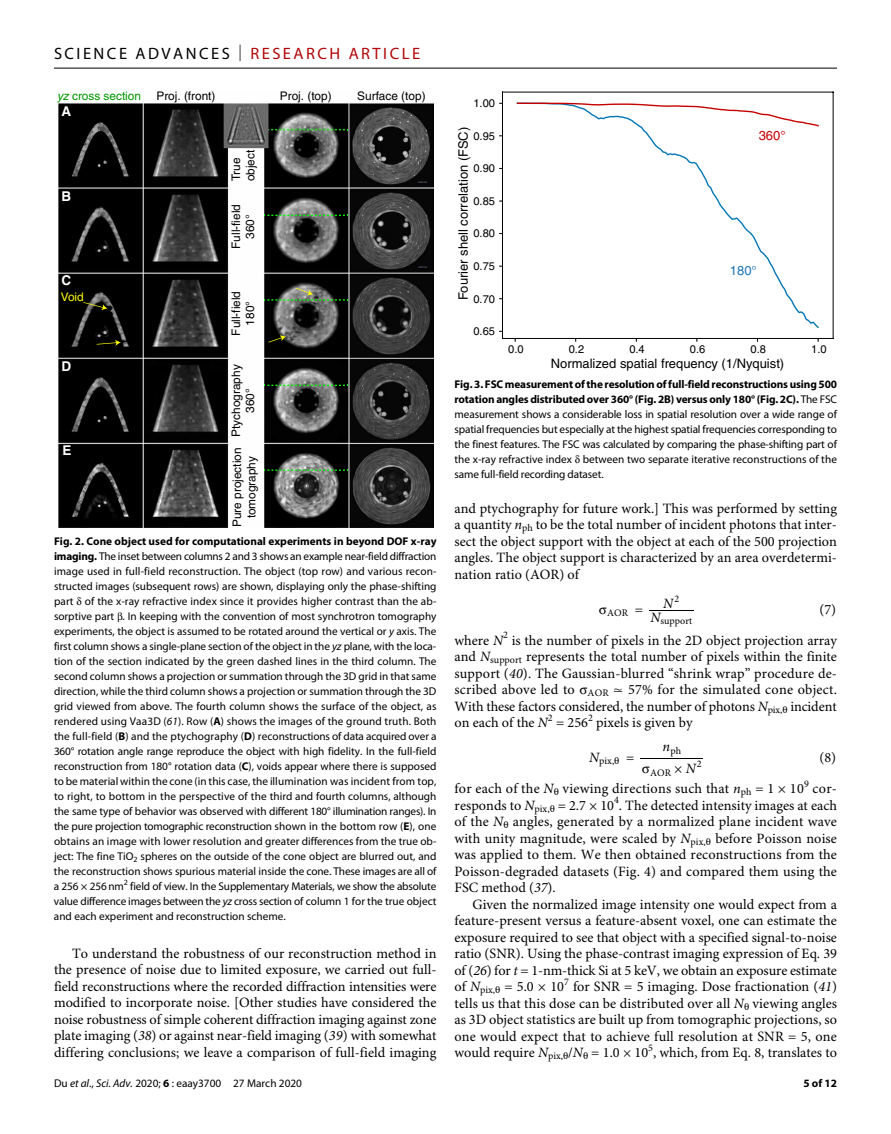
<style>
.page{position:relative;width:891px;height:1134px;background:#fff}
.page>*{position:absolute;margin:0;border:0;box-sizing:border-box;transform-origin:0 0}
.t1{font:16.5px "Myriad Pro";letter-spacing:.15em;color:#000}
.t2{font:14.25px/16.5px "Minion Pro";color:#000;text-align:justify}
.t3{font:italic 14.25px "Minion Pro";color:#000}
.t4{font:700 13.5px "Helvetica";color:#fff}
.t5{font:12.9px "Helvetica";color:#000}
.t6{font:12.9px "Helvetica";color:#1f77b4}
.t7{font:12.9px "Helvetica";color:#c60000}
.t8{font:11.85px/14.2px "Helvetica";color:#000;text-align:center}
.t9{font:11.85px "Helvetica";color:#009600}
.t10{font:11.85px "Helvetica";color:#ff0}
.t11{font:11.25px/15px "Myriad Pro";color:#000;text-align:justify}
.t12{font:700 11.25px "Myriad Pro";color:#000}
.t13{font:11.1px "Helvetica";color:#000}
.t14{font:10.05px "Minion Pro";color:#000}
.t15{font:9.3px "STIX General";color:#000;scale:6.52 1}
.s1{font-weight:300}
.s2{color:#b10508}
.s3{font-style:italic}
.s4{font-weight:700}
</style>
<div class="page">
<hr style="left:54px;top:68px;width:783px;height:1px;background:#000">
<img style="left:58px;top:103px;width:376px;height:425px">
<svg style="left:265px;top:215px;width:83px;height:1px"></svg>
<svg style="left:265px;top:385px;width:83px;height:1px"></svg>
<svg style="left:265px;top:470px;width:83px;height:1px"></svg>
<svg style="left:83px;top:302px;width:24px;height:8px"></svg>
<svg style="left:97px;top:340px;width:24px;height:6px"></svg>
<svg style="left:265px;top:288px;width:83px;height:13px"></svg>
<svg style="left:268px;top:335px;width:18px;height:8px"></svg>
<svg style="left:639px;top:127px;width:180px;height:202px"></svg>
<svg style="left:516px;top:102px;width:303px;height:25px"></svg>
<hr style="left:502px;top:92px;width:1px;height:246px;background:#000">
<hr style="left:833px;top:92px;width:1px;height:246px;background:#000">
<hr style="left:502px;top:338px;width:331px;height:1px;background:#000">
<hr style="left:502px;top:92px;width:331px;height:1px;background:#000">
<h1 class="t1" style="left:54px;top:40px;width:368px">SCIENCE ADVANCES <span class="s1">|</span> <span class="s2">RESEARCH ARTICLE</span></h1>
<p class="t9" style="left:57px;top:88px;width:86px"><span class="s3">yz</span> cross section</p>
<p class="t8" style="left:156px;top:88px;width:61px">Proj. (front)</p>
<p class="t8" style="left:280px;top:88px;width:53px">Proj. (top)</p>
<p class="t8" style="left:357px;top:88px;width:70px">Surface (top)</p>
<p class="t4" style="left:62px;top:103px;width:11px">A</p>
<p class="t4" style="left:62px;top:188px;width:11px">B</p>
<p class="t4" style="left:62px;top:272px;width:11px">C</p>
<p class="t10" style="left:61px;top:290px;width:25px">Void</p>
<p class="t4" style="left:62px;top:358px;width:11px">D</p>
<p class="t4" style="left:63px;top:442px;width:11px">E</p>
<p class="t8" style="left:229px;top:181px;width:33px;text-align:left;rotate:-90deg">True object</p>
<p class="t8" style="left:229px;top:249px;width:46px;rotate:-90deg">Full-field<br>360°</p>
<p class="t8" style="left:229px;top:336px;width:46px;rotate:-90deg">Full-field<br>180°</p>
<p class="t8" style="left:229px;top:437px;width:74px;rotate:-90deg">Ptychography<br>360°</p>
<p class="t8" style="left:230px;top:527px;width:81px;rotate:-90deg">Pure projection tomography</p>
<p class="t11" style="left:54px;top:534px;width:384px"><span class="s4">Fig. 2. Cone object used for computational experiments in beyond DOF x-ray imaging.</span> The inset between columns 2 and 3 shows an example near-field diffraction image used in full-field reconstruction. The object (top row) and various recon&shy;structed images (subsequent rows) are shown, displaying only the phase-shifting part of the x-ray refractive index since it provides higher contrast than the ab&shy;sorptive part . In keeping with the convention of most synchrotron tomography experiments, the object is assumed to be rotated around the vertical or <span class="s3">y</span> axis. The first column shows a single-plane section of the object in the <span class="s3">yz</span> plane, with the loca&shy;tion of the section indicated by the green dashed lines in the third column. The second column shows a projection or summation through the 3D grid in that same direction, while the third column shows a projection or summation through the 3D grid viewed from above. The fourth column shows the surface of the object, as rendered using Vaa3D (<span class="s3">61</span>). Row (<span class="s4">A</span>) shows the images of the ground truth. Both the full-field (<span class="s4">B</span>) and the ptychography (<span class="s4">D</span>) reconstructions of data acquired over a 360° rotation angle range reproduce the object with high fidelity. In the full-field reconstruction from 180° rotation data (<span class="s4">C</span>), voids appear where there is supposed to be material within the cone (in this case, the illumination was incident from top, to right, to bottom in the perspective of the third and fourth columns, although the same type of behavior was observed with different 180° illumination ranges). In the pure projection tomographic reconstruction shown in the bottom row (<span class="s4">E</span>), one obtains an image with lower resolution and greater differences from the true ob&shy;ject: The fine TiO<sub>2</sub> spheres on the outside of the cone object are blurred out, and the reconstruction shows spurious material inside the cone. These images are all of a 256 × 256 nm<sup>2</sup> field of view. In the Supplementary Materials, we show the absolute value difference images between the <span class="s3">yz</span> cross section of column 1 for the true object and each experiment and reconstruction scheme.</p>
<p class="t2" style="left:54px;top:946px;width:384px;text-indent:18px">To understand the robustness of our reconstruction method in the presence of noise due to limited exposure, we carried out full&shy;field reconstructions where the recorded diffraction intensities were modified to incorporate noise. [Other studies have considered the noise robustness of simple coherent diffraction imaging against zone plate imaging (<span class="s3">38</span>) or against near-field imaging (<span class="s3">39</span>) with somewhat differing conclusions; we leave a comparison of full-field imaging</p>
<p class="t11" style="left:54px;top:1076px;width:250px">Du <span class="s3">et al</span>., <span class="s3">Sci. Adv.</span> 2020; <span class="s4">6</span> : eaay3700 27 March 2020</p>
<p class="t13" style="left:473px;top:97px;width:23px">1.00</p>
<p class="t5" style="left:456px;top:300px;width:175px;rotate:-90deg">Fourier shell correlation (FSC)</p>
<p class="t13" style="left:473px;top:129px;width:23px">0.95</p>
<p class="t13" style="left:473px;top:162px;width:23px">0.90</p>
<p class="t13" style="left:473px;top:195px;width:23px">0.85</p>
<p class="t13" style="left:473px;top:227px;width:23px">0.80</p>
<p class="t13" style="left:473px;top:260px;width:23px">0.75</p>
<p class="t13" style="left:473px;top:292px;width:23px">0.70</p>
<p class="t13" style="left:473px;top:325px;width:23px">0.65</p>
<p class="t7" style="left:759px;top:128px;width:28px">360°</p>
<p class="t6" style="left:730px;top:263px;width:28px">180°</p>
<p class="t13" style="left:508px;top:342px;width:17px">0.0</p>
<p class="t13" style="left:569px;top:342px;width:17px">0.2</p>
<p class="t13" style="left:629px;top:342px;width:17px">0.4</p>
<p class="t13" style="left:690px;top:342px;width:17px">0.6</p>
<p class="t13" style="left:751px;top:342px;width:17px">0.8</p>
<p class="t13" style="left:811px;top:342px;width:17px">1.0</p>
<p class="t5" style="left:551px;top:356px;width:235px">Normalized spatial frequency (1/Nyquist)</p>
<p class="t11" style="left:454px;top:377px;width:384px"><span class="s4">Fig. 3. FSC measurement of the resolution of full-field reconstructions using 500 rotation angles distributed over 360° (Fig. 2B) versus only 180° (Fig. 2C).</span> The FSC measurement shows a considerable loss in spatial resolution over a wide range of spatial frequencies but especially at the highest spatial frequencies corresponding to the finest features. The FSC was calculated by comparing the phase-shifting part of the x-ray refractive index between two separate iterative reconstructions of the same full-field recording dataset.</p>
<p class="t2" style="left:454px;top:501px;width:384px">and ptychography for future work.] This was performed by setting a quantity <span class="s3">n</span><sub>ph</sub> to be the total number of incident photons that inter&shy;sect the object support with the object at each of the 500 projection angles. The object support is characterized by an area overdetermi&shy;nation ratio (AOR) of</p>
<p class="t14" style="left:599px;top:607px;width:46px">▲AOR <sup>=</sup></p>
<p class="t14" style="left:675px;top:592px;width:6px">2</p>
<p class="t14" style="left:651px;top:615px;width:43px"><sup>N</sup>support</p>
<p class="t3" style="left:663px;top:595px;width:12px">N</p>
<p class="t15" style="left:650px;top:604px;width:8px">─</p>
<p class="t2" style="left:455px;top:596px;width:384px;line-height:30.6px;text-align:right">(7)<br>where <span class="s3">N</span><sup>2</sup> is the number of pixels in the 2D object projection array</p>
<p class="t2" style="left:455px;top:650px;width:384px">and <span class="s3">N</span><sub>support</sub> represents the total number of pixels within the finite support (<span class="s3">40</span>). The Gaussian-blurred “shrink wrap” procedure de&shy;scribed above led to ▲<sub>AOR</sub> ≃ 57% for the simulated cone object.<br>With these factors considered, the number of photons <span class="s3">N</span><sub>pix,</sub>❑ incident on each of the <span class="s3">N</span><sup>2</sup> = 256<sup>2</sup> pixels is given by</p>
<p class="t14" style="left:589px;top:755px;width:115px"><sup>N</sup>pix,❑ <sup>=</sup> <sup>─</sup></p>
<p class="t14" style="left:662px;top:744px;width:20px"><sup>n</sup>ph</p>
<p class="t14" style="left:642px;top:766px;width:61px">▲AOR <sup>× </sup><sup>N</sup>2</p>
<p class="t2" style="left:455px;top:743px;width:384px;line-height:31px;text-align:right">(8)<br>for each of the <span class="s3">N</span>❑ viewing directions such that <span class="s3">n</span><sub>ph</sub> = 1 × 10<sup>9</sup> cor-</p>
<p class="t2" style="left:454px;top:798px;width:384px">responds to <span class="s3">N</span><sub>pix,</sub>❑ = 2.7 × 10<sup>4</sup>. The detected intensity images at each of the <span class="s3">N</span>❑ angles, generated by a normalized plane incident wave with unity magnitude, were scaled by <span class="s3">N</span><sub>pix,</sub>❑ before Poisson noise was applied to them. We then obtained reconstructions from the Poisson-degraded datasets (Fig. 4) and compared them using the FSC method (<span class="s3">37</span>).</p>
<p class="t2" style="left:454px;top:897px;width:384px;text-indent:18px">Given the normalized image intensity one would expect from a feature-present versus a feature-absent voxel, one can estimate the exposure required to see that object with a specified signal-to-noise ratio (SNR). Using the phase-contrast imaging expression of Eq. 39 of (<span class="s3">26</span>) for <span class="s3">t</span> = 1-nm-thick Si at 5 keV, we obtain an exposure estimate of <span class="s3">N</span><sub>pix,</sub>❑ = 5.0 × 10<sup>7</sup> for SNR = 5 imaging. Dose fractionation (<span class="s3">41</span>) tells us that this dose can be distributed over all <span class="s3">N</span>❑ viewing angles as 3D object statistics are built up from tomographic projections, so one would expect that to achieve full resolution at SNR = 5, one would require <span class="s3">N</span><sub>pix,</sub>❑/<span class="s3">N</span>❑ = 1.0 × 10<sup>5</sup>, which, from Eq. 8, translates to</p>
<p class="t12" style="left:803px;top:1074px;width:35px">5 of 12</p>
</div>
